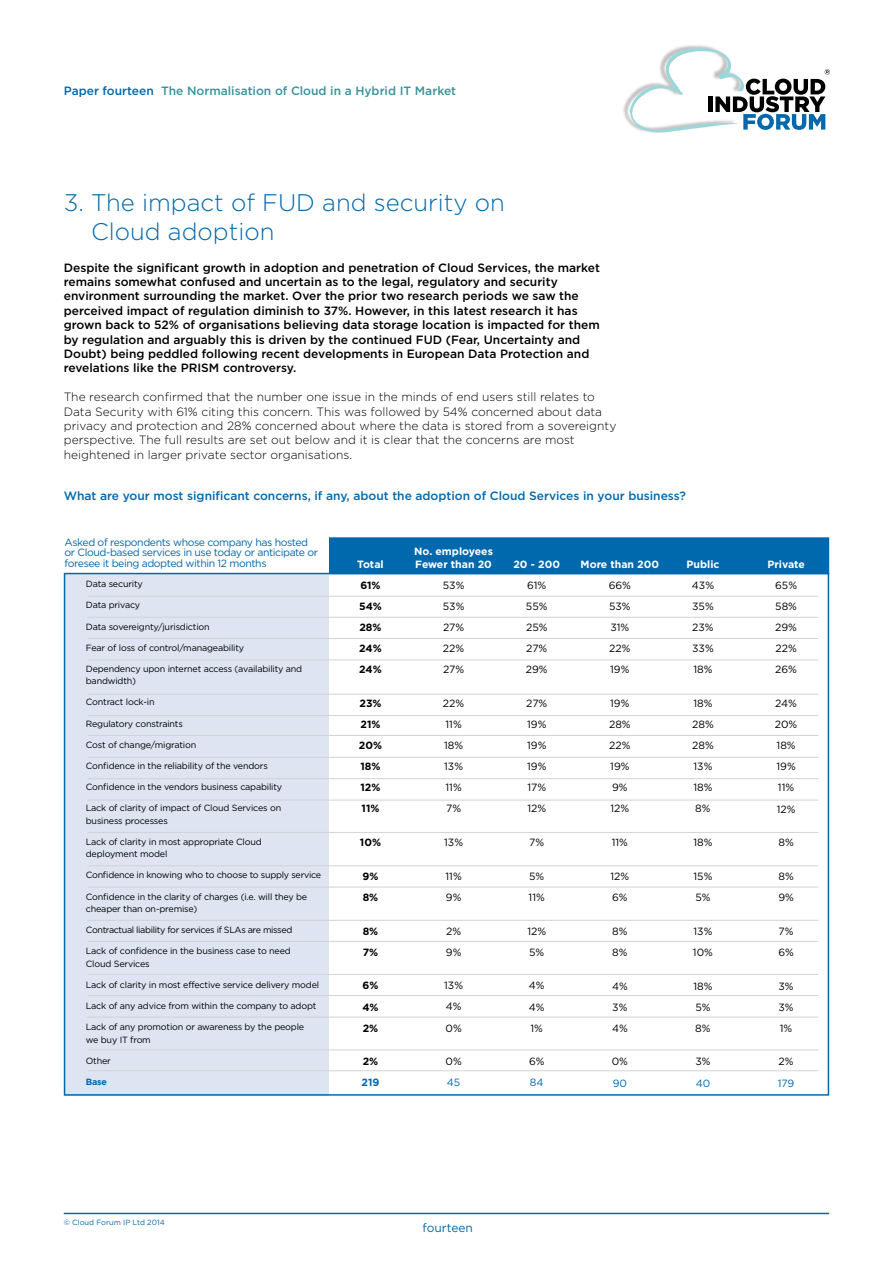
<style>
.page{position:relative;width:893px;height:1263px;background:#fff}
.page>*{position:absolute;margin:0;border:0;box-sizing:border-box;transform-origin:0 0}
.t1{font:300 24px/28.8px "Gotham";color:#0068ac}
.t2{font:500 12px/14.4px "Gotham";color:#000}
.t3{font:300 12px/14.4px "Gotham";color:#000}
.t4{font:500 12px "Gotham";color:#0068ac}
.t5{font:500 12px "Gotham";color:#38939b}
.t6{font:12px "Gotham";color:#0068ac}
.t7{font:10.5px/21.1px "Gotham";color:#000}
.t8{font:10.5px/10.5px "Gotham";letter-spacing:-.04em;color:#0068ac}
.t9{font:700 10.5px/12.6px "Gotham";color:#fff}
.t10{font:700 10.5px/21.1px "Gotham";color:#000}
.t11{font:700 10.5px "Gotham";color:#0068ac}
.t12{font:9px/12.6px "Gotham";letter-spacing:-.02em;color:#000}
.t13{font:9px "Gotham";letter-spacing:-.04em;color:#000}
.t14{font:700 9px "Gotham";color:#0068ac}
.t15{font:7.5px "Gotham";color:#0068ac}
.s1{color:#0068ac}
</style>
<div class="page">
<img style="left:623px;top:45px;width:90px;height:79px">
<svg style="left:630px;top:48px;width:200px;height:85px"></svg>
<hr style="left:64px;top:1213px;width:765px;height:1px;background:#0068ac">
<div style="left:65px;top:575px;width:264px;height:521px;background:#dee4f2"></div>
<div style="left:329px;top:537px;width:500px;height:37px;background:#0068ac;border:2px solid #0068ac"></div>
<hr style="left:87px;top:596px;width:731px;height:1px;background:#d1d3d4">
<hr style="left:87px;top:617px;width:731px;height:1px;background:#d1d3d4">
<hr style="left:87px;top:659px;width:731px;height:1px;background:#d1d3d4">
<hr style="left:87px;top:694px;width:731px;height:1px;background:#d1d3d4">
<hr style="left:87px;top:715px;width:731px;height:1px;background:#d1d3d4">
<hr style="left:87px;top:735px;width:731px;height:1px;background:#d1d3d4">
<hr style="left:87px;top:757px;width:731px;height:1px;background:#d1d3d4">
<hr style="left:87px;top:778px;width:731px;height:1px;background:#d1d3d4">
<hr style="left:87px;top:800px;width:731px;height:1px;background:#d1d3d4">
<hr style="left:87px;top:832px;width:731px;height:1px;background:#d1d3d4">
<hr style="left:87px;top:865px;width:731px;height:1px;background:#d1d3d4">
<hr style="left:87px;top:887px;width:731px;height:1px;background:#d1d3d4">
<hr style="left:87px;top:941px;width:731px;height:1px;background:#d1d3d4">
<hr style="left:87px;top:920px;width:731px;height:1px;background:#d1d3d4">
<hr style="left:87px;top:974px;width:731px;height:1px;background:#d1d3d4">
<hr style="left:87px;top:995px;width:731px;height:1px;background:#d1d3d4">
<hr style="left:87px;top:1017px;width:731px;height:1px;background:#d1d3d4">
<hr style="left:87px;top:1049px;width:731px;height:1px;background:#d1d3d4">
<hr style="left:87px;top:1070px;width:731px;height:1px;background:#d1d3d4">
<hr style="left:87px;top:638px;width:731px;height:1px;background:#d1d3d4">
<h2 class="t5" style="left:64px;top:84px;width:394px"><span class="s1">Paper fourteen</span> The Normalisation of Cloud in a Hybrid IT Market</h2>
<h1 class="t1" style="left:91px;top:188px;width:415px;text-indent:-27px">3. The impact of FUD and security on<br>Cloud adoption</h1>
<p class="t2" style="left:64px;top:260px;width:538px">Despite the significant growth in adoption and penetration of Cloud Services, the market remains somewhat confused and uncertain as to the legal, regulatory and security environment surrounding the market. Over the prior two research periods we saw the perceived impact of regulation diminish to 37%. However, in this latest research it has grown back to 52% of organisations believing data storage location is impacted for them by regulation and arguably this is driven by the continued FUD (Fear, Uncertainty and Doubt) being peddled following recent developments in European Data Protection and revelations like the PRISM controversy.</p>
<p class="t3" style="left:64px;top:390px;width:554px">The research confirmed that the number one issue in the minds of end users still relates to Data Security with 61% citing this concern. This was followed by 54% concerned about data privacy and protection and 28% concerned about where the data is stored from a sovereignty perspective. The full results are set out below and it is clear that the concerns are most heightened in larger private sector organisations.</p>
<h2 class="t4" style="left:64px;top:489px;width:624px">What are your most significant concerns, if any, about the adoption of Cloud Services in your business?</h2>
<p class="t8" style="left:65px;top:537px;width:255px">Asked of respondents whose company has hosted or Cloud-based services in use today or anticipate or foresee it being adopted within 12 months</p>
<p class="t12" style="left:86px;top:578px;width:59px">Data security</p>
<p class="t12" style="left:86px;top:599px;width:56px">Data privacy</p>
<p class="t12" style="left:86px;top:620px;width:125px">Data sovereignty/jurisdiction</p>
<p class="t12" style="left:86px;top:641px;width:160px">Fear of loss of control/manageability</p>
<p class="t12" style="left:86px;top:662px;width:218px">Dependency upon internet access (availability and bandwidth)</p>
<p class="t12" style="left:86px;top:696px;width:70px">Contract lock-in</p>
<p class="t12" style="left:86px;top:717px;width:99px">Regulatory constraints</p>
<p class="t12" style="left:86px;top:738px;width:112px">Cost of change/migration</p>
<p class="t12" style="left:86px;top:759px;width:184px">Confidence in the reliability of the vendors</p>
<p class="t12" style="left:86px;top:780px;width:198px">Confidence in the vendors business capability</p>
<p class="t12" style="left:86px;top:801px;width:197px">Lack of clarity of impact of Cloud Services on business processes</p>
<p class="t12" style="left:86px;top:835px;width:177px">Lack of clarity in most appropriate Cloud deployment model</p>
<p class="t12" style="left:86px;top:869px;width:237px">Confidence in knowing who to choose to supply service</p>
<p class="t12" style="left:86px;top:890px;width:223px">Confidence in the clarity of charges (i.e. will they be cheaper than on-premise)</p>
<p class="t13" style="left:86px;top:925px;width:208px">Contractual liability for services if SLAs are missed</p>
<p class="t12" style="left:86px;top:945px;width:207px">Lack of confidence in the business case to need<br>Cloud Services</p>
<p class="t12" style="left:86px;top:978px;width:235px">Lack of clarity in most effective service delivery model</p>
<p class="t12" style="left:86px;top:999px;width:232px">Lack of any advice from within the company to adopt</p>
<p class="t12" style="left:86px;top:1021px;width:220px">Lack of any promotion or awareness by the people we buy IT from</p>
<p class="t12" style="left:86px;top:1054px;width:27px">Other</p>
<p class="t14" style="left:86px;top:1077px;width:23px">Base</p>
<p class="t9" style="left:357px;top:557px;width:28px">Total</p>
<p class="t10" style="left:359px;top:574px;width:24px">61%<br>54%<br>28%<br>24%<br>24%</p>
<p class="t10" style="left:359px;top:692px;width:25px">23%<br>21%<br>20%<br>18%<br>12%<br>11%</p>
<p class="t10" style="left:360px;top:831px;width:23px">10%</p>
<p class="t10" style="left:363px;top:865px;width:17px">9%<br>8%</p>
<p class="t10" style="left:363px;top:920px;width:17px">8%<br>7%</p>
<p class="t10" style="left:362px;top:975px;width:18px;text-align:justify">6% 4% 2%</p>
<p class="t10" style="left:363px;top:1051px;width:17px">2%</p>
<p class="t11" style="left:362px;top:1077px;width:19px">219</p>
<p class="t9" style="left:414px;top:545px;width:80px">No. employees<br>Fewer than 20</p>
<p class="t7" style="left:443px;top:574px;width:23px;text-align:justify">53% 53% 27% 22% 27%</p>
<p class="t7" style="left:443px;top:692px;width:23px">22%<br>11%<br>18%<br>13%<br>11%<br>7%</p>
<p class="t7" style="left:444px;top:831px;width:20px">13%</p>
<p class="t7" style="left:445px;top:865px;width:18px">11%<br>9%</p>
<p class="t7" style="left:446px;top:920px;width:17px">2%<br>9%</p>
<p class="t7" style="left:444px;top:975px;width:20px">13%<br>4%<br>0%</p>
<p class="t7" style="left:445px;top:1051px;width:18px">0%</p>
<p class="t8" style="left:447px;top:1077px;width:15px">45</p>
<p class="t9" style="left:513px;top:557px;width:48px">20 - 200</p>
<p class="t7" style="left:526px;top:574px;width:23px">61%<br>55%<br>25%<br>27%<br>29%</p>
<p class="t7" style="left:526px;top:692px;width:23px;text-align:justify">27% 19% 19% 19% 17% 12%</p>
<p class="t7" style="left:529px;top:831px;width:17px">7%</p>
<p class="t7" style="left:529px;top:865px;width:18px">5%<br>11%</p>
<p class="t7" style="left:527px;top:920px;width:20px">12%<br>5%</p>
<p class="t7" style="left:529px;top:975px;width:17px;text-align:justify">4% 4% 1%</p>
<p class="t7" style="left:529px;top:1051px;width:17px">6%</p>
<p class="t8" style="left:530px;top:1077px;width:15px">84</p>
<p class="t9" style="left:581px;top:557px;width:80px">More than 200</p>
<p class="t7" style="left:609px;top:574px;width:24px">66%<br>53%<br>31%<br>22%<br>19%</p>
<p class="t7" style="left:609px;top:692px;width:23px">19%<br>28%<br>22%<br>19%<br>9%<br>12%</p>
<p class="t7" style="left:612px;top:832px;width:18px">11%</p>
<p class="t7" style="left:610px;top:865px;width:20px">12%<br>6%</p>
<p class="t7" style="left:612px;top:920px;width:17px">8%<br>8%</p>
<p class="t7" style="left:612px;top:975px;width:17px;text-align:justify">4% 3% 4%</p>
<p class="t7" style="left:612px;top:1051px;width:18px">0%</p>
<p class="t8" style="left:613px;top:1077px;width:16px">90</p>
<p class="t9" style="left:686px;top:557px;width:35px">Public</p>
<p class="t7" style="left:692px;top:574px;width:24px;text-align:justify">43% 35% 23% 33% 18%</p>
<p class="t7" style="left:692px;top:692px;width:23px">18%<br>28%<br>28%<br>13%<br>18%<br>8%</p>
<p class="t7" style="left:693px;top:832px;width:21px">18%</p>
<p class="t7" style="left:693px;top:865px;width:20px">15%<br>5%</p>
<p class="t7" style="left:693px;top:920px;width:22px">13%<br>10%</p>
<p class="t7" style="left:693px;top:975px;width:21px">18%<br>5%<br>8%</p>
<p class="t7" style="left:695px;top:1051px;width:17px">3%</p>
<p class="t8" style="left:696px;top:1077px;width:16px">40</p>
<p class="t9" style="left:767px;top:557px;width:39px">Private</p>
<p class="t7" style="left:775px;top:574px;width:23px;text-align:justify">65% 58% 29% 22% 26%</p>
<p class="t7" style="left:775px;top:692px;width:24px">24%<br>20%<br>18%<br>19%<br>11%<br>12%</p>
<p class="t7" style="left:778px;top:832px;width:17px">8%</p>
<p class="t7" style="left:778px;top:865px;width:17px">8%<br>9%</p>
<p class="t7" style="left:778px;top:920px;width:17px">7%<br>6%</p>
<p class="t7" style="left:778px;top:975px;width:17px;text-align:justify">3% 3% 1%</p>
<p class="t7" style="left:779px;top:1051px;width:17px">2%</p>
<p class="t8" style="left:778px;top:1077px;width:18px">179</p>
<p class="t15" style="left:64px;top:1218px;width:102px">© Cloud Forum IP Ltd 2014</p>
<h2 class="t6" style="left:422px;top:1221px;width:52px">fourteen</h2>
</div>
